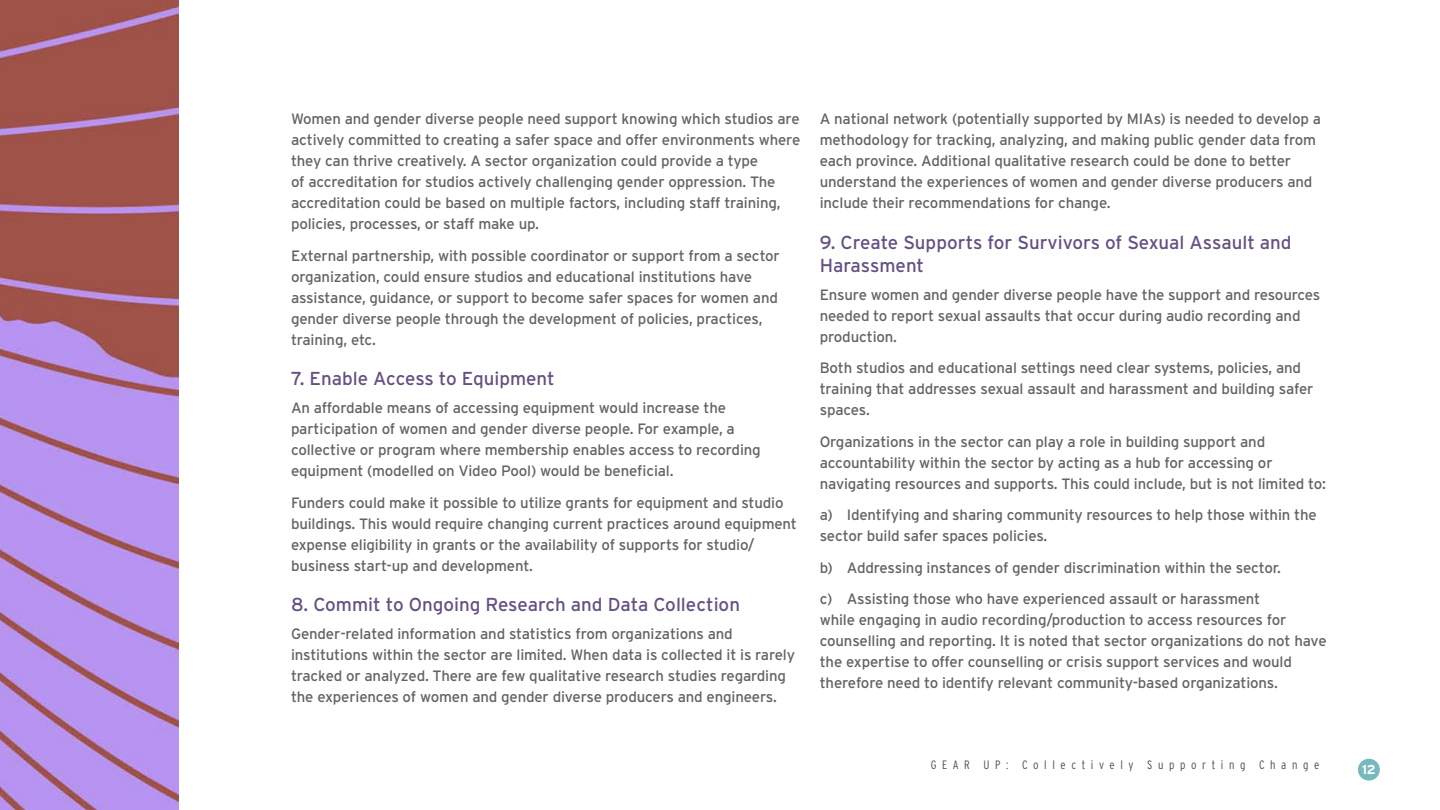
<style>
.page{position:relative;width:1440px;height:810px;background:#fff}
.page>*{position:absolute;margin:0;border:0;box-sizing:border-box;transform-origin:0 0}
.t1{font:18.75px/23.2px "Interstate";color:#645182}
.t2{font:15px/21px "Interstate";letter-spacing:-.01em;color:#636363}
.t3{font:700 12.98px "Interstate";color:#fff}
.t4{font:300 condensed 12.15px "Interstate";letter-spacing:.46em;color:#4d4d4d}
</style>
<div class="page">
<div style="left:1358px;top:759px;width:22px;height:22px;background:#77b9bd;border-radius:50%"></div>
<img style="left:0;top:0;width:178px;height:810px">
<p class="t2" style="left:291px;top:109px;width:511px">Women and gender diverse people need support knowing which studios are actively committed to creating a safer space and offer environments where they can thrive creatively. A sector organization could provide a type<br>of accreditation for studios actively challenging gender oppression. The accreditation could be based on multiple factors, including staff training, policies, processes, or staff make up.</p>
<p class="t2" style="left:291px;top:245px;width:490px">External partnership, with possible coordinator or support from a sector organization, could ensure studios and educational institutions have assistance, guidance, or support to become safer spaces for women and gender diverse people through the development of policies, practices, training, etc.</p>
<p class="t1" style="left:291px;top:367px;width:265px">7. Enable Access to Equipment</p>
<p class="t2" style="left:291px;top:397px;width:471px">An affordable means of accessing equipment would increase the participation of women and gender diverse people. For example, a collective or program where membership enables access to recording equipment (modelled on Video Pool) would be beneficial.</p>
<p class="t2" style="left:291px;top:492px;width:507px">Funders could make it possible to utilize grants for equipment and studio buildings. This would require changing current practices around equipment expense eligibility in grants or the availability of supports for studio/ business start-up and development.</p>
<p class="t1" style="left:291px;top:593px;width:451px">8. Commit to Ongoing Research and Data Collection</p>
<p class="t2" style="left:291px;top:623px;width:506px">Gender-related information and statistics from organizations and institutions within the sector are limited. When data is collected it is rarely tracked or analyzed. There are few qualitative research studies regarding the experiences of women and gender diverse producers and engineers.</p>
<p class="t2" style="left:820px;top:109px;width:503px">A national network (potentially supported by MIAs) is needed to develop a methodology for tracking, analyzing, and making public gender data from each province. Additional qualitative research could be done to better understand the experiences of women and gender diverse producers and include their recommendations for change.</p>
<p class="t1" style="left:820px;top:231px;width:473px">9. Create Supports for Survivors of Sexual Assault and<br>Harassment</p>
<p class="t2" style="left:820px;top:284px;width:502px">Ensure women and gender diverse people have the support and resources needed to report sexual assaults that occur during audio recording and production.</p>
<p class="t2" style="left:820px;top:358px;width:495px">Both studios and educational settings need clear systems, policies, and training that addresses sexual assault and harassment and building safer spaces.</p>
<p class="t2" style="left:820px;top:431px;width:508px">Organizations in the sector can play a role in building support and accountability within the sector by acting as a hub for accessing or navigating resources and supports. This could include, but is not limited to:</p>
<p class="t2" style="left:820px;top:505px;width:499px">a) Identifying and sharing community resources to help those within the sector build safer spaces policies.</p>
<p class="t2" style="left:820px;top:552px;width:463px;line-height:31.5px">b) Addressing instances of gender discrimination within the sector. c) Assisting those who have experienced assault or harassment</p>
<p class="t2" style="left:820px;top:610px;width:508px">while engaging in audio recording/production to access resources for counselling and reporting. It is noted that sector organizations do not have the expertise to offer counselling or crisis support services and would therefore need to identify relevant community-based organizations.</p>
<p class="t4" style="left:931px;top:757px;width:390px">GEAR UP: Collectively Supporting Change</p>
<p class="t3" style="left:1362px;top:762px;width:15px">12</p>
</div>
